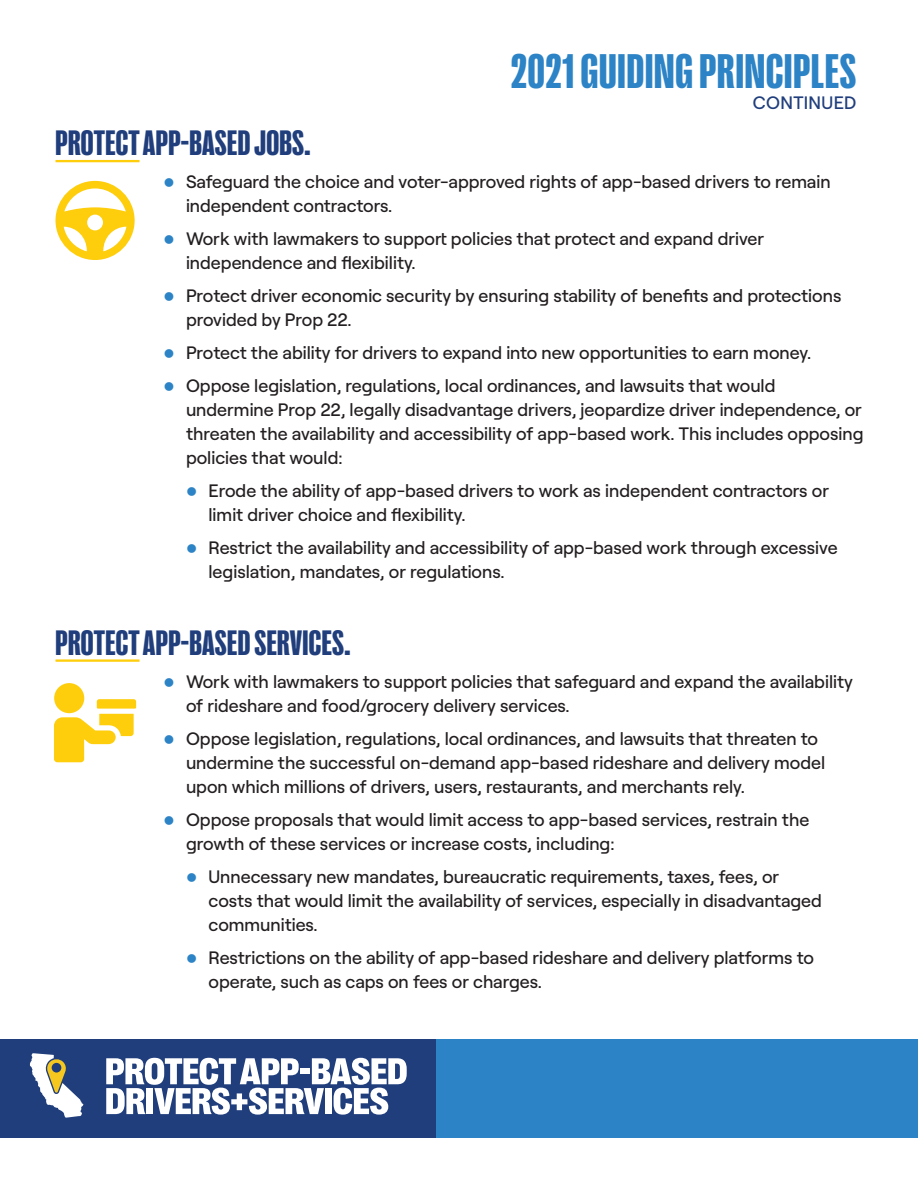
<style>
.page{position:relative;width:918px;height:1188px;background:#fff}
.page>*{position:absolute;margin:0;border:0;box-sizing:border-box;transform-origin:0 0}
.t1{font:900 49.5px "Right Grotesk Tight";letter-spacing:.02em;color:#2c83c5}
.t2{font:900 36px "Right Grotesk Tight";letter-spacing:.01em;color:#203e7c}
.t3{font:500 18px/24px "Roobert";color:#231f20}
.t4{font:500 18px "Roobert";letter-spacing:.02em;color:#203e7c}
.s1{color:#2c83c5}
</style>
<div class="page">
<hr style="left:56px;top:160px;width:84px;height:2px;background:#fecd0c">
<hr style="left:56px;top:659px;width:84px;height:3px;background:#fecd0c">
<svg style="left:56px;top:181px;width:79px;height:79px"></svg>
<svg style="left:54px;top:699px;width:82px;height:63px"></svg>
<div style="left:54px;top:683px;width:30px;height:30px;background:#fecd0c;border-radius:50%"></div>
<div style="left:0;top:1039px;width:437px;height:98px;background:#203e7c"></div>
<svg style="left:30px;top:1053px;width:53px;height:65px"></svg>
<svg style="left:106px;top:1058px;width:301px;height:57px"></svg>
<div style="left:437px;top:1039px;width:481px;height:98px;background:#2c83c5"></div>
<p class="t1" style="left:511px;top:46px;width:347px">2021 GUIDING PRINCIPLES</p>
<p class="t4" style="left:753px;top:89px;width:105px">CONTINUED</p>
<p class="t2" style="left:56px;top:125px;width:256px">PROTECT APP-BASED JOBS.</p>
<p class="t3" style="left:186px;top:168px;width:646px;text-indent:-22px"><span class="s1">●</span> Safeguard the choice and voter-approved rights of app-based drivers to remain independent contractors.</p>
<p class="t3" style="left:186px;top:225px;width:580px;text-indent:-22px"><span class="s1">●</span> Work with lawmakers to support policies that protect and expand driver independence and flexibility.</p>
<p class="t3" style="left:186px;top:282px;width:657px;text-indent:-22px"><span class="s1">●</span> Protect driver economic security by ensuring stability of benefits and protections provided by Prop 22.</p>
<p class="t3" style="left:164px;top:339px;width:649px"><span class="s1">●</span> Protect the ability for drivers to expand into new opportunities to earn money.</p>
<p class="t3" style="left:186px;top:372px;width:679px;text-indent:-22px"><span class="s1">●</span> Oppose legislation, regulations, local ordinances, and lawsuits that would undermine Prop 22, legally disadvantage drivers, jeopardize driver independence, or threaten the availability and accessibility of app-based work. This includes opposing policies that would:</p>
<p class="t3" style="left:209px;top:477px;width:622px;text-indent:-22px"><span class="s1">●</span> Erode the ability of app-based drivers to work as independent contractors or limit driver choice and flexibility.</p>
<p class="t3" style="left:209px;top:534px;width:631px;text-indent:-22px"><span class="s1">●</span> Restrict the availability and accessibility of app-based work through excessive legislation, mandates, or regulations.</p>
<p class="t2" style="left:56px;top:624px;width:296px">PROTECT APP-BASED SERVICES.</p>
<p class="t3" style="left:186px;top:668px;width:668px;text-indent:-22px"><span class="s1">●</span> Work with lawmakers to support policies that safeguard and expand the availability of rideshare and food/grocery delivery services.</p>
<p class="t3" style="left:186px;top:725px;width:641px;text-indent:-22px"><span class="s1">●</span> Oppose legislation, regulations, local ordinances, and lawsuits that threaten to undermine the successful on-demand app-based rideshare and delivery model upon which millions of drivers, users, restaurants, and merchants rely.</p>
<p class="t3" style="left:186px;top:806px;width:625px;text-indent:-22px"><span class="s1">●</span> Oppose proposals that would limit access to app-based services, restrain the growth of these services or increase costs, including:</p>
<p class="t3" style="left:209px;top:863px;width:615px;text-indent:-22px"><span class="s1">●</span> Unnecessary new mandates, bureaucratic requirements, taxes, fees, or costs that would limit the availability of services, especially in disadvantaged communities.</p>
<p class="t3" style="left:209px;top:944px;width:607px;text-indent:-22px"><span class="s1">●</span> Restrictions on the ability of app-based rideshare and delivery platforms to operate, such as caps on fees or charges.</p>
</div>
